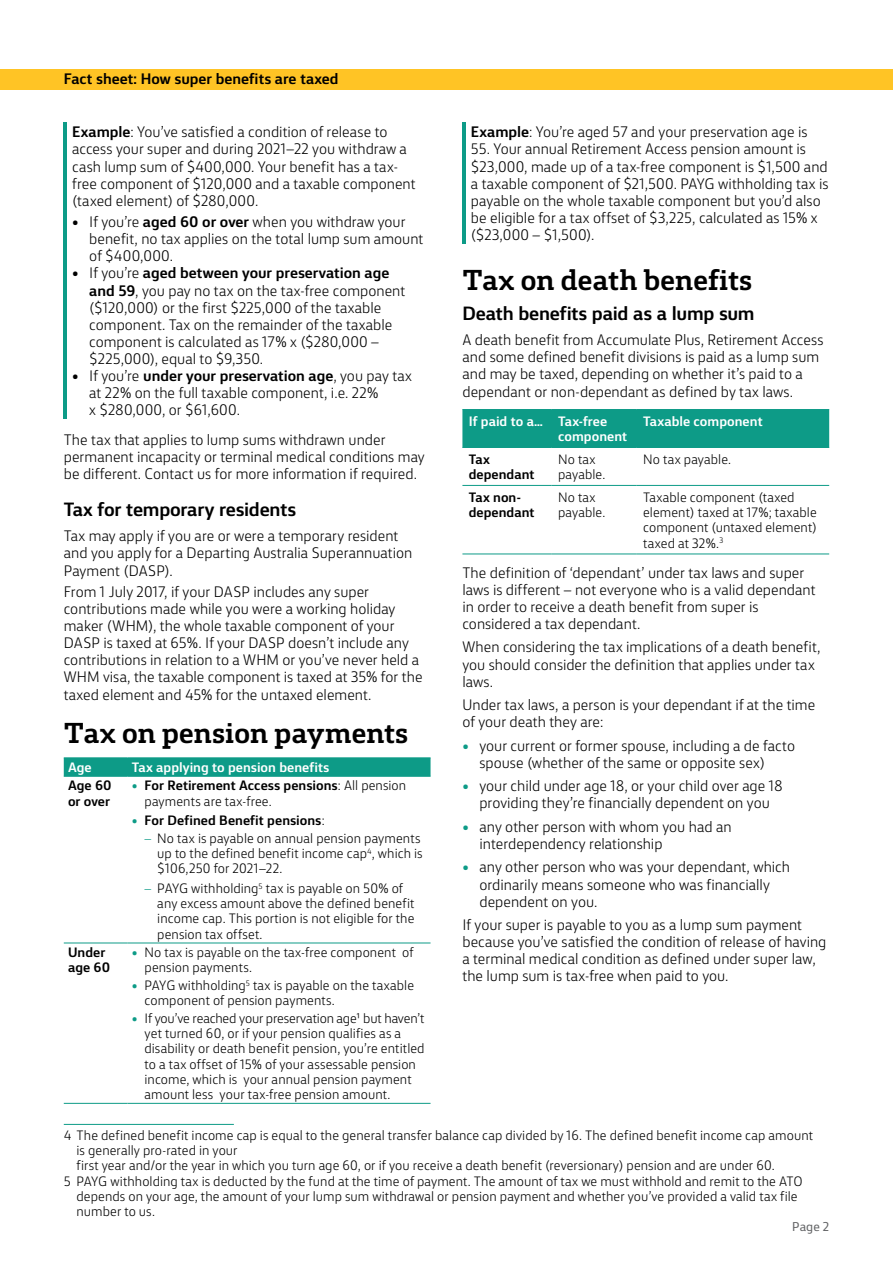
<style>
.page{position:relative;width:893px;height:1263px;background:#fff}
.page>*{position:absolute;margin:0;border:0;box-sizing:border-box;transform-origin:0 0}
.t1{font:700 27px "CBA Slab";letter-spacing:-.01em;color:#000}
.t2{font:700 18px "CBA Sans";letter-spacing:-.015em;color:#000}
.t3{font:300 14.25px/17.1px "CBA Sans";color:#000}
.t4{font:700 14.25px "CBA Sans";color:#000}
.t5{font:300 12.75px/15.3px "CBA Sans";letter-spacing:.005em;color:#000}
.t6{font:700 12.75px/15.3px "CBA Sans";letter-spacing:.005em;color:#000}
.t7{font:700 12.75px/15.3px "CBA Sans";letter-spacing:.005em;color:#fff}
.t8{font:12px "CBA Sans";color:#636466}
.s1{font-weight:700}
.s2{color:#0d9b87}
.s3{font-weight:300;color:#0d9b87}
.s4{font-weight:300}
</style>
<div class="page">
<div style="left:0;top:69px;width:893px;height:21px;background:#ffc425"></div>
<hr style="left:64px;top:122px;width:3px;height:296px;background:#0d9b87">
<div style="left:64px;top:759px;width:367px;height:17px;background:#0d9b87"></div>
<hr style="left:64px;top:758px;width:64px;height:1px;background:#0d9b87">
<hr style="left:128px;top:758px;width:303px;height:1px;background:#0d9b87">
<hr style="left:64px;top:776px;width:64px;height:1px;background:#0d9b87">
<hr style="left:128px;top:776px;width:303px;height:1px;background:#0d9b87">
<hr style="left:64px;top:943px;width:64px;height:1px;background:#0d9b87">
<hr style="left:128px;top:943px;width:303px;height:1px;background:#0d9b87">
<hr style="left:64px;top:1103px;width:64px;height:1px;background:#0d9b87">
<hr style="left:128px;top:1103px;width:303px;height:1px;background:#0d9b87">
<hr style="left:64px;top:1124px;width:170px;height:1px;background:#0d9b87">
<hr style="left:462px;top:122px;width:4px;height:121px;background:#0d9b87">
<div style="left:462px;top:410px;width:367px;height:37px;background:#0d9b87"></div>
<hr style="left:462px;top:409px;width:90px;height:1px;background:#0d9b87">
<hr style="left:552px;top:409px;width:85px;height:1px;background:#0d9b87">
<hr style="left:637px;top:409px;width:192px;height:1px;background:#0d9b87">
<hr style="left:462px;top:447px;width:90px;height:1px;background:#0d9b87">
<hr style="left:552px;top:447px;width:85px;height:1px;background:#0d9b87">
<hr style="left:637px;top:447px;width:192px;height:1px;background:#0d9b87">
<hr style="left:462px;top:485px;width:90px;height:1px;background:#0d9b87">
<hr style="left:552px;top:485px;width:85px;height:1px;background:#0d9b87">
<hr style="left:637px;top:485px;width:192px;height:1px;background:#0d9b87">
<hr style="left:462px;top:554px;width:90px;height:1px;background:#0d9b87">
<hr style="left:552px;top:554px;width:85px;height:1px;background:#0d9b87">
<hr style="left:637px;top:554px;width:192px;height:1px;background:#0d9b87">
<p class="t4" style="left:64px;top:66px;width:276px">Fact sheet: How super benefits are taxed</p>
<p class="t3" style="left:72px;top:122px;width:345px"><span class="s1">Example</span>: You’ve satisfied a condition of release to access your super and during 2021–22 you withdraw a cash lump sum of $400,000. Your benefit has a tax&shy;free component of $120,000 and a taxable component (taxed element) of $280,000.</p>
<p class="t3" style="left:89px;top:212px;width:336px;text-indent:-17px">• If you’re <span class="s1">aged 60 or over</span> when you withdraw your benefit, no tax applies on the total lump sum amount of $400,000.</p>
<p class="t3" style="left:89px;top:263px;width:318px;text-indent:-17px">• If you’re <span class="s1">aged between your preservation age and 59</span>, you pay no tax on the tax-free component ($120,000) or the first $225,000 of the taxable component. Tax on the remainder of the taxable component is calculated as 17% x ($280,000 – $225,000), equal to $9,350.</p>
<p class="t3" style="left:89px;top:366px;width:324px;text-indent:-17px">• If you’re <span class="s1">under your preservation age</span>, you pay tax at 22% on the full taxable component, i.e. 22%<br>x $280,000, or $61,600.</p>
<p class="t3" style="left:64px;top:430px;width:362px">The tax that applies to lump sums withdrawn under permanent incapacity or terminal medical conditions may be different. Contact us for more information if required.</p>
<p class="t2" style="left:64px;top:493px;width:234px">Tax for temporary residents</p>
<p class="t3" style="left:64px;top:526px;width:350px">Tax may apply if you are or were a temporary resident and you apply for a Departing Australia Superannuation<br>Payment (DASP).</p>
<p class="t3" style="left:64px;top:582px;width:360px">From 1 July 2017, if your DASP includes any super contributions made while you were a working holiday maker (WHM), the whole taxable component of your DASP is taxed at 65%. If your DASP doesn’t include any contributions in relation to a WHM or you’ve never held a WHM visa, the taxable component is taxed at 35% for the taxed element and 45% for the untaxed element.</p>
<h1 class="t1" style="left:64px;top:708px;width:346px">Tax on pension payments</h1>
<p class="t7" style="left:68px;top:758px;width:25px">Age</p>
<p class="t7" style="left:132px;top:758px;width:199px">Tax applying to pension benefits</p>
<p class="t6" style="left:68px;top:777px;width:45px">Age 60 or over</p>
<p class="t5" style="left:145px;top:777px;width:263px;text-indent:-13px"><span class="s2">•</span> <span class="s1">For Retirement Access pensions</span>: All pension payments are tax-free.</p>
<p class="t6" style="left:132px;top:811px;width:194px"><span class="s3">•</span> For Defined Benefit pensions<span class="s4">:</span></p>
<p class="t5" style="left:157px;top:829px;width:267px;text-indent:-13px"><span class="s2">–</span> No tax is payable on annual pension payments up to the defined benefit income cap<sup>4</sup>, which is $106,250 for 2021–22.</p>
<p class="t5" style="left:157px;top:879px;width:259px;text-indent:-13px"><span class="s2">–</span> PAYG withholding<sup>5</sup> tax is payable on 50% of any excess amount above the defined benefit income cap. This portion is not eligible for the pension tax offset.</p>
<p class="t6" style="left:68px;top:943px;width:44px">Under age 60</p>
<p class="t5" style="left:145px;top:944px;width:270px;text-indent:-13px"><span class="s2">•</span> No tax is payable on the tax-free component of pension payments.</p>
<p class="t5" style="left:145px;top:976px;width:271px;text-indent:-13px"><span class="s2">•</span> PAYG withholding<sup>5</sup> tax is payable on the taxable component of pension payments.</p>
<p class="t5" style="left:145px;top:1009px;width:282px;text-indent:-13px"><span class="s2">•</span> If you’ve reached your preservation age¹ but haven’t yet turned 60, or if your pension qualifies as a disability or death benefit pension, you’re entitled to a tax offset of 15% of your assessable pension income, which is your annual pension payment amount less your tax-free pension amount.</p>
<p class="t5" style="left:64px;top:1126px;width:751px">4 The defined benefit income cap is equal to the general transfer balance cap divided by 16. The defined benefit income cap amount</p>
<p class="t5" style="left:77px;top:1141px;width:163px">is generally pro-rated in your</p>
<p class="t5" style="left:77px;top:1157px;width:700px">first year and/or the year in which you turn age 60, or if you receive a death benefit (reversionary) pension and are under 60.</p>
<p class="t5" style="left:64px;top:1172px;width:740px">5 PAYG withholding tax is deducted by the fund at the time of payment. The amount of tax we must withhold and remit to the ATO</p>
<p class="t5" style="left:77px;top:1187px;width:723px">depends on your age, the amount of your lump sum withdrawal or pension payment and whether you’ve provided a valid tax file</p>
<p class="t5" style="left:77px;top:1203px;width:80px">number to us.</p>
<p class="t3" style="left:471px;top:122px;width:338px"><span class="s1">Example</span>: You’re aged 57 and your preservation age is</p>
<p class="t3" style="left:471px;top:139px;width:359px">55. Your annual Retirement Access pension amount is $23,000, made up of a tax-free component is $1,500 and a taxable component of $21,500. PAYG withholding tax is payable on the whole taxable component but you’d also be eligible for a tax offset of $3,225, calculated as 15% x ($23,000 – $1,500).</p>
<h1 class="t1" style="left:462px;top:255px;width:291px">Tax on death benefits</h1>
<p class="t2" style="left:462px;top:296px;width:294px">Death benefits paid as a lump sum</p>
<p class="t3" style="left:462px;top:330px;width:363px">A death benefit from Accumulate Plus, Retirement Access and some defined benefit divisions is paid as a lump sum and may be taxed, depending on whether it’s paid to a dependant or non-dependant as defined by tax laws.</p>
<p class="t7" style="left:558px;top:412px;width:71px;text-indent:-89px">If paid to a… Tax-free component</p>
<p class="t7" style="left:643px;top:412px;width:121px">Taxable component</p>
<p class="t6" style="left:469px;top:450px;width:67px">Tax dependant</p>
<p class="t5" style="left:558px;top:450px;width:49px">No tax payable.</p>
<p class="t5" style="left:643px;top:450px;width:89px">No tax payable.</p>
<p class="t6" style="left:469px;top:488px;width:67px">Tax non&shy;dependant</p>
<p class="t5" style="left:558px;top:488px;width:49px">No tax payable.</p>
<p class="t5" style="left:643px;top:488px;width:175px">Taxable component (taxed element) taxed at 17%; taxable component (untaxed element) taxed at 32%.<sup>3</sup></p>
<p class="t3" style="left:462px;top:563px;width:355px">The definition of ‘dependant’ under tax laws and super laws is different – not everyone who is a valid dependant in order to receive a death benefit from super is considered a tax dependant.</p>
<p class="t3" style="left:462px;top:637px;width:360px">When considering the tax implications of a death benefit, you should consider the definition that applies under tax laws.</p>
<p class="t3" style="left:462px;top:695px;width:354px">Under tax laws, a person is your dependant if at the time of your death they are:</p>
<p class="t3" style="left:479px;top:736px;width:317px;text-indent:-17px"><span class="s2">•</span> your current or former spouse, including a de facto spouse (whether of the same or opposite sex)</p>
<p class="t3" style="left:462px;top:776px;width:322px;text-align:center"><span class="s2">•</span> your child under age 18, or your child over age 18 providing they’re financially dependent on you</p>
<p class="t3" style="left:479px;top:817px;width:254px;text-indent:-17px"><span class="s2">•</span> any other person with whom you had an interdependency relationship</p>
<p class="t3" style="left:479px;top:857px;width:312px;text-indent:-17px"><span class="s2">•</span> any other person who was your dependant, which ordinarily means someone who was financially dependent on you.</p>
<p class="t3" style="left:462px;top:915px;width:365px">If your super is payable to you as a lump sum payment because you’ve satisfied the condition of release of having a terminal medical condition as defined under super law, the lump sum is tax-free when paid to you.</p>
<p class="t8" style="left:792px;top:1217px;width:38px">Page 2</p>
</div>
